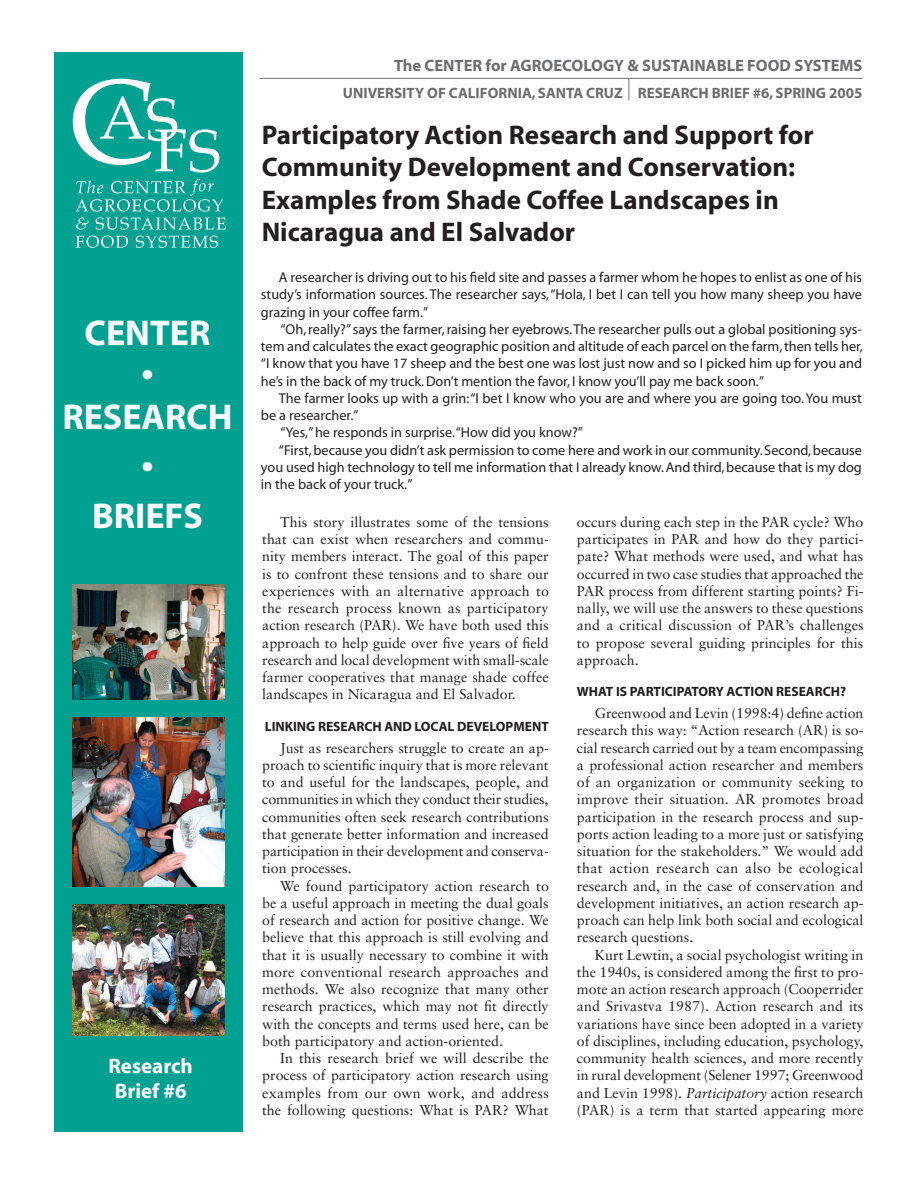
<style>
.page{position:relative;width:918px;height:1188px;background:#fff}
.page>*{position:absolute;margin:0;border:0;box-sizing:border-box;transform-origin:0 0}
.t1{font:700 36px/42px "Myriad";color:#fff;text-align:center}
.t2{font:700 27px/32.4px "Myriad";color:#231f20}
.t3{font:700 21px/25.2px "Myriad";color:#fff}
.t4{font:700 16.5px "Myriad";color:#6c6d70}
.t5{font:700 15px "Myriad";color:#6c6d70}
.t6{font:14.25px/17.2px "Sabon";color:#231f20;text-align:justify}
.t7{font:14.25px/17.2px "Myriad";color:#231f20;text-align:justify}
.t8{font:700 13.5px "Myriad";color:#231f20}
.s1{font-style:italic}
</style>
<div class="page">
<div style="left:54px;top:52px;width:189px;height:1080px;background:#01a192"></div>
<hr style="left:260px;top:78px;width:602px;height:1px;background:#6c6d70">
<svg style="left:628px;top:79px;width:1px;height:21px"></svg>
<svg style="left:76px;top:179px;width:149px;height:51px"></svg>
<svg style="left:76px;top:236px;width:52px;height:12px"></svg>
<svg style="left:136px;top:236px;width:82px;height:12px"></svg>
<svg style="left:73px;top:79px;width:146px;height:94px"></svg>
<img style="left:73px;top:718px;width:151px;height:168px">
<img style="left:73px;top:904px;width:151px;height:132px">
<img style="left:73px;top:584px;width:151px;height:116px">
<h1 class="t1" style="left:62px;top:313px;width:172px">CENTER<br>•<br>RESEARCH</h1>
<h1 class="t1" style="left:92px;top:443px;width:112px;line-height:49.5px">•<br>BRIEFS</h1>
<h3 class="t3" style="left:109px;top:1054px;width:86px">Research<br>Brief #6</h3>
<p class="t4" style="left:394px;top:57px;width:470px">The CENTER for AGROECOLOGY &amp; SUSTAINABLE FOOD SYSTEMS</p>
<p class="t5" style="left:343px;top:85px;width:521px">UNIVERSITY OF CALIFORNIA, SANTA CRUZ RESEARCH BRIEF #6, SPRING 2005</p>
<h2 class="t2" style="left:262px;top:120px;width:554px">Participatory Action Research and Support for Community Development and Conservation:<br>Examples from Shade Coffee Landscapes in Nicaragua and El Salvador</h2>
<p class="t7" style="left:261px;top:269px;width:603px;text-indent:18px">A researcher is driving out to his field site and passes a farmer whom he hopes to enlist as one of his study’s information sources. The researcher says, “Hola, I bet I can tell you how many sheep you have grazing in your coffee farm.”</p>
<p class="t7" style="left:261px;top:321px;width:603px;text-indent:20px">“Oh, really?” says the farmer, raising her eyebrows. The researcher pulls out a global positioning sys&shy;tem and calculates the exact geographic position and altitude of each parcel on the farm, then tells her, “I know that you have 17 sheep and the best one was lost just now and so I picked him up for you and he’s in the back of my truck. Don’t mention the favor, I know you’ll pay me back soon.”</p>
<p class="t7" style="left:279px;top:390px;width:584px">The farmer looks up with a grin: “I bet I know who you are and where you are going too. You must</p>
<p class="t7" style="left:261px;top:407px;width:99px">be a researcher.”</p>
<p class="t7" style="left:281px;top:425px;width:304px">“Yes,” he responds in surprise.“How did you know?”</p>
<p class="t7" style="left:279px;top:442px;width:585px">“First, because you didn’t ask permission to come here and work in our community. Second, because</p>
<p class="t7" style="left:261px;top:459px;width:602px">you used high technology to tell me information that I already know. And third, because that is my dog</p>
<p class="t7" style="left:261px;top:476px;width:153px">in the back of your truck.”</p>
<p class="t6" style="left:262px;top:513px;width:288px;text-indent:18px">This story illustrates some of the tensions that can exist when researchers and commu&shy;nity members interact. The goal of this paper is to confront these tensions and to share our experiences with an alternative approach to the research process known as participatory action research (PAR). We have both used this approach to help guide over five years of field research and local development with small-scale farmer cooperatives that manage shade coffee landscapes in Nicaragua and El Salvador.</p>
<p class="t8" style="left:265px;top:719px;width:285px">LINKING RESEARCH AND LOCAL DEVELOPMENT</p>
<p class="t6" style="left:262px;top:739px;width:288px;text-indent:18px">Just as researchers struggle to create an ap&shy;proach to scientific inquiry that is more relevant to and useful for the landscapes, people, and communities in which they conduct their studies, communities often seek research contributions that generate better information and increased participation in their development and conserva&shy;tion processes.</p>
<p class="t6" style="left:262px;top:877px;width:288px;text-indent:18px">We found participatory action research to be a useful approach in meeting the dual goals of research and action for positive change. We believe that this approach is still evolving and that it is usually necessary to combine it with more conventional research approaches and methods. We also recognize that many other research practices, which may not fit directly with the concepts and terms used here, can be both participatory and action-oriented.</p>
<p class="t6" style="left:262px;top:1049px;width:288px;text-indent:18px">In this research brief we will describe the process of participatory action research using examples from our own work, and address the following questions: What is PAR? What</p>
<p class="t6" style="left:577px;top:513px;width:288px">occurs during each step in the PAR cycle? Who participates in PAR and how do they partici&shy;pate? What methods were used, and what has occurred in two case studies that approached the PAR process from different starting points? Fi&shy;nally, we will use the answers to these questions and a critical discussion of PAR’s challenges to propose several guiding principles for this approach.</p>
<p class="t8" style="left:577px;top:685px;width:271px">WHAT IS PARTICIPATORY ACTION RESEARCH?</p>
<p class="t6" style="left:577px;top:704px;width:288px;text-indent:18px">Greenwood and Levin (1998:4) define action research this way: “Action research (AR) is so&shy;cial research carried out by a team encompassing a professional action researcher and members of an organization or community seeking to improve their situation. AR promotes broad participation in the research process and sup&shy;ports action leading to a more just or satisfying situation for the stakeholders.” We would add that action research can also be ecological research and, in the case of conservation and development initiatives, an action research ap&shy;proach can help link both social and ecological research questions.</p>
<p class="t6" style="left:577px;top:946px;width:288px;text-indent:18px">Kurt Lewtin, a social psychologist writing in the 1940s, is considered among the first to pro&shy;mote an action research approach (Cooperrider and Srivastva 1987). Action research and its variations have since been adopted in a variety of disciplines, including education, psychology, community health sciences, and more recently in rural development (Selener 1997; Greenwood and Levin 1998). <span class="s1">Participatory</span> action research (PAR) is a term that started appearing more</p>
</div>
